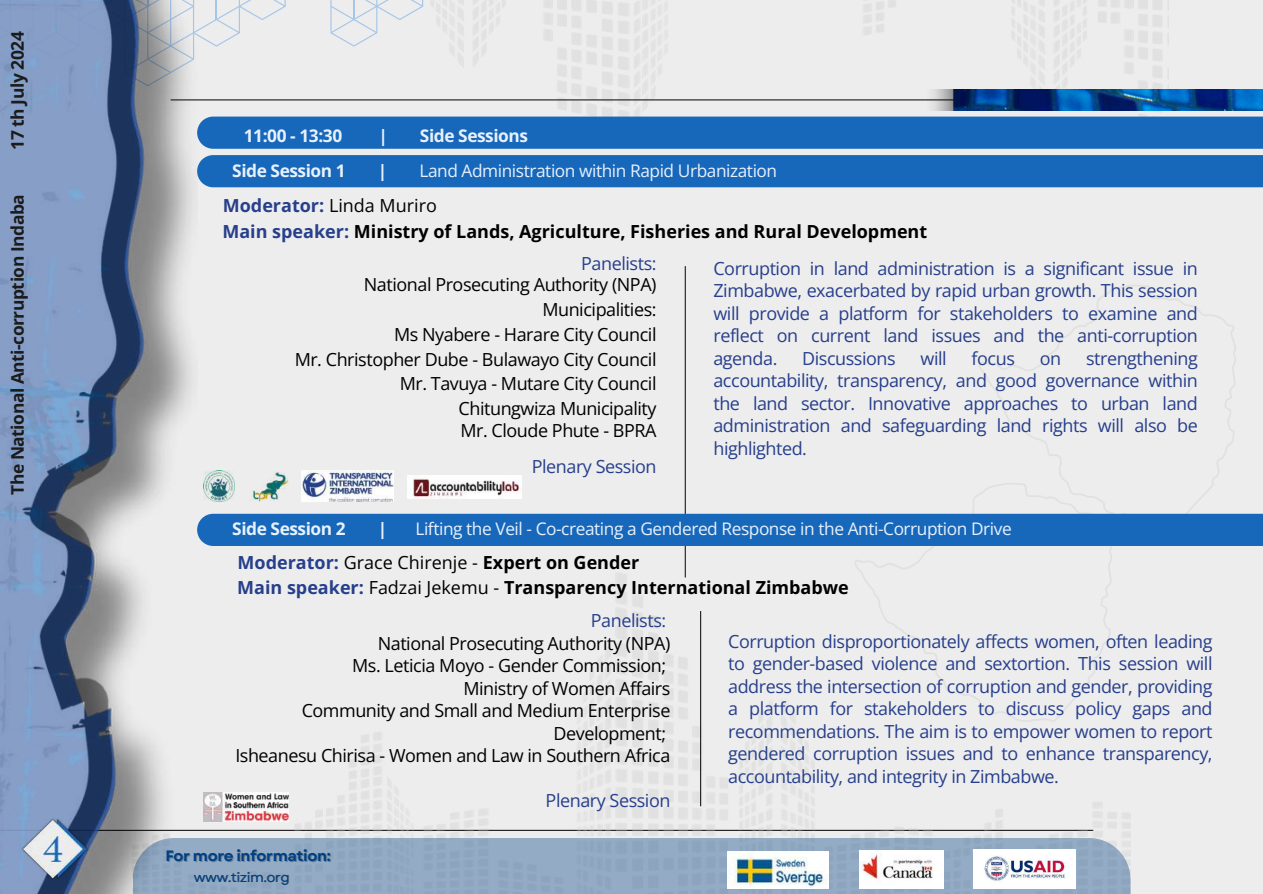
<style>
.page{position:relative;width:1263px;height:894px;background:#fff}
.page>*{position:absolute;margin:0;border:0;box-sizing:border-box;transform-origin:0 0}
.t1{font:18px/22.5px "Open Sans";letter-spacing:-.025em;color:#273f8c;text-align:justify}
.t2{font:18px/24.8px "Open Sans";letter-spacing:-.025em;color:#000;text-align:right}
.t3{font:700 18px "Open Sans";color:#000}
.t4{font:18px "Open Sans";color:#000}
.t5{font:700 17.4px "Open Sans";letter-spacing:-.025em;color:#1b1b1b}
.t6{font:17.25px "Open Sans";letter-spacing:-.025em;color:#e9f1fc}
.t7{font:700 17.25px "Open Sans";letter-spacing:-.025em;color:#e9f1fc}
.t8{font:700 15px "Garet";letter-spacing:-.025em;color:#004082}
.t9{font:13.5px "Garet";letter-spacing:-.025em;color:#004082}
.s1{font-weight:700;color:#273f8c}
.s2{color:#273f8c}
.s3{font-weight:700}
.s4{font-weight:400}
</style>
<div class="page">
<div style="left:0;top:0;width:1263px;height:893px;background:#ededed"></div>
<img style="left:197px;top:572px;width:933px;height:265px">
<svg style="left:197px;top:0;width:89px;height:47px"></svg>
<svg style="left:330px;top:0;width:93px;height:47px"></svg>
<img style="left:696px;top:0;width:472px;height:116px">
<img style="left:154px;top:0;width:43px;height:837px">
<img style="left:0;top:0;width:154px;height:893px">
<svg style="left:979px;top:285px;width:257px;height:228px"></svg>
<svg style="left:854px;top:482px;width:258px;height:240px"></svg>
<img style="left:21px;top:817px;width:68px;height:63px">
<hr style="left:685px;top:266px;width:1px;height:311px;background:#1b1b1b">
<div style="left:197px;top:513px;width:1066px;height:33px;background:#1768bb"></div>
<hr style="left:700px;top:611px;width:1px;height:195px;background:#1b1b1b">
<hr style="left:171px;top:99px;width:1092px;height:1px;background:#1b1b1b">
<img style="left:898px;top:90px;width:365px;height:20px">
<div style="left:197px;top:116px;width:1066px;height:33px;background:#1768bb"></div>
<div style="left:197px;top:155px;width:1066px;height:32px;background:#1768bb"></div>
<img style="left:203px;top:470px;width:32px;height:32px">
<img style="left:252px;top:472px;width:36px;height:30px">
<img style="left:302px;top:470px;width:92px;height:32px">
<div style="left:133px;top:837px;width:997px;height:56px;background:#93abc4"></div>
<img style="left:860px;top:850px;width:83px;height:38px">
<img style="left:727px;top:851px;width:102px;height:36px">
<img style="left:974px;top:849px;width:101px;height:39px">
<img style="left:203px;top:792px;width:86px;height:29px">
<img style="left:408px;top:475px;width:113px;height:23px">
<p class="t5" style="left:5px;top:150px;width:120px;rotate:-90deg">17 th July 2024</p>
<p class="t5" style="left:5px;top:495px;width:302px;rotate:-90deg">The National Anti-corruption Indaba</p>
<p class="t7" style="left:244px;top:124px;width:100px">11:00 - 13:30</p>
<p class="t7" style="left:378px;top:124px;width:11px">|</p>
<p class="t7" style="left:420px;top:124px;width:110px">Side Sessions</p>
<p class="t7" style="left:232px;top:158px;width:115px">Side Session 1</p>
<p class="t7" style="left:378px;top:158px;width:11px">|</p>
<p class="t6" style="left:419px;top:158px;width:359px">Land Administration within Rapid Urbanization</p>
<p class="t4" style="left:223px;top:193px;width:215px"><span class="s1">Moderator:</span> Linda Muriro</p>
<p class="t3" style="left:222px;top:218px;width:706px"><span class="s2">Main speaker:</span> Ministry of Lands, Agriculture, Fisheries and Rural Development</p>
<p class="t1" style="left:581px;top:251px;width:77px">Panelists:</p>
<p class="t2" style="left:295px;top:272px;width:363px">National Prosecuting Authority (NPA)<br>Municipalities:<br>Ms Nyabere - Harare City Council<br>Mr. Christopher Dube - Bulawayo City Council<br>Mr. Tavuya - Mutare City Council<br>Chitungwiza Municipality</p>
<p class="t2" style="left:460px;top:417px;width:198px">Mr. Cloude Phute - BPRA</p>
<p class="t1" style="left:532px;top:454px;width:126px">Plenary Session</p>
<p class="t1" style="left:713px;top:256px;width:486px">Corruption in land administration is a significant issue in Zimbabwe, exacerbated by rapid urban growth. This session will provide a platform for stakeholders to examine and reflect on current land issues and the anti-corruption agenda.</p>
<p class="t1" style="left:802px;top:346px;width:95px">Discussions</p>
<p class="t1" style="left:920px;top:346px;width:28px">will</p>
<p class="t1" style="left:972px;top:346px;width:45px">focus</p>
<p class="t1" style="left:1040px;top:346px;width:23px">on</p>
<p class="t1" style="left:713px;top:346px;width:486px;text-indent:373px">strengthening accountability, transparency, and good governance within the land sector. Innovative approaches to urban land administration and safeguarding land rights will also be highlighted.</p>
<p class="t7" style="left:232px;top:516px;width:115px">Side Session 2</p>
<p class="t7" style="left:378px;top:516px;width:11px">|</p>
<p class="t6" style="left:415px;top:516px;width:598px">Lifting the Veil - Co-creating a Gendered Response in the Anti-Corruption Drive</p>
<p class="t4" style="left:238px;top:549px;width:403px"><span class="s1">Moderator:</span> Grace Chirenje - <span class="s3">Expert on Gender</span></p>
<p class="t3" style="left:237px;top:574px;width:613px"><span class="s2">Main speaker:</span> <span class="s4">Fadzai Jekemu -</span> Transparency International Zimbabwe</p>
<p class="t1" style="left:591px;top:608px;width:77px">Panelists:</p>
<p class="t2" style="left:235px;top:631px;width:437px;line-height:22.5px">National Prosecuting Authority (NPA)<br>Ms. Leticia Moyo - Gender Commission;<br>Ministry of Women Affairs<br>Community and Small and Medium Enterprise Development;<br>Isheanesu Chirisa - Women and Law in Southern Africa</p>
<p class="t1" style="left:546px;top:788px;width:126px">Plenary Session</p>
<p class="t8" style="left:165px;top:845px;width:167px">For more information:</p>
<p class="t9" style="left:194px;top:867px;width:97px">www.tizim.org</p>
<p class="t1" style="left:728px;top:629px;width:486px">Corruption disproportionately affects women, often leading to gender-based violence and sextortion. This session will address the intersection of corruption and gender, providing a platform for stakeholders to discuss policy gaps and recommendations. The aim is to empower women to report gendered corruption issues and to enhance transparency, accountability, and integrity in Zimbabwe.</p>
</div>
